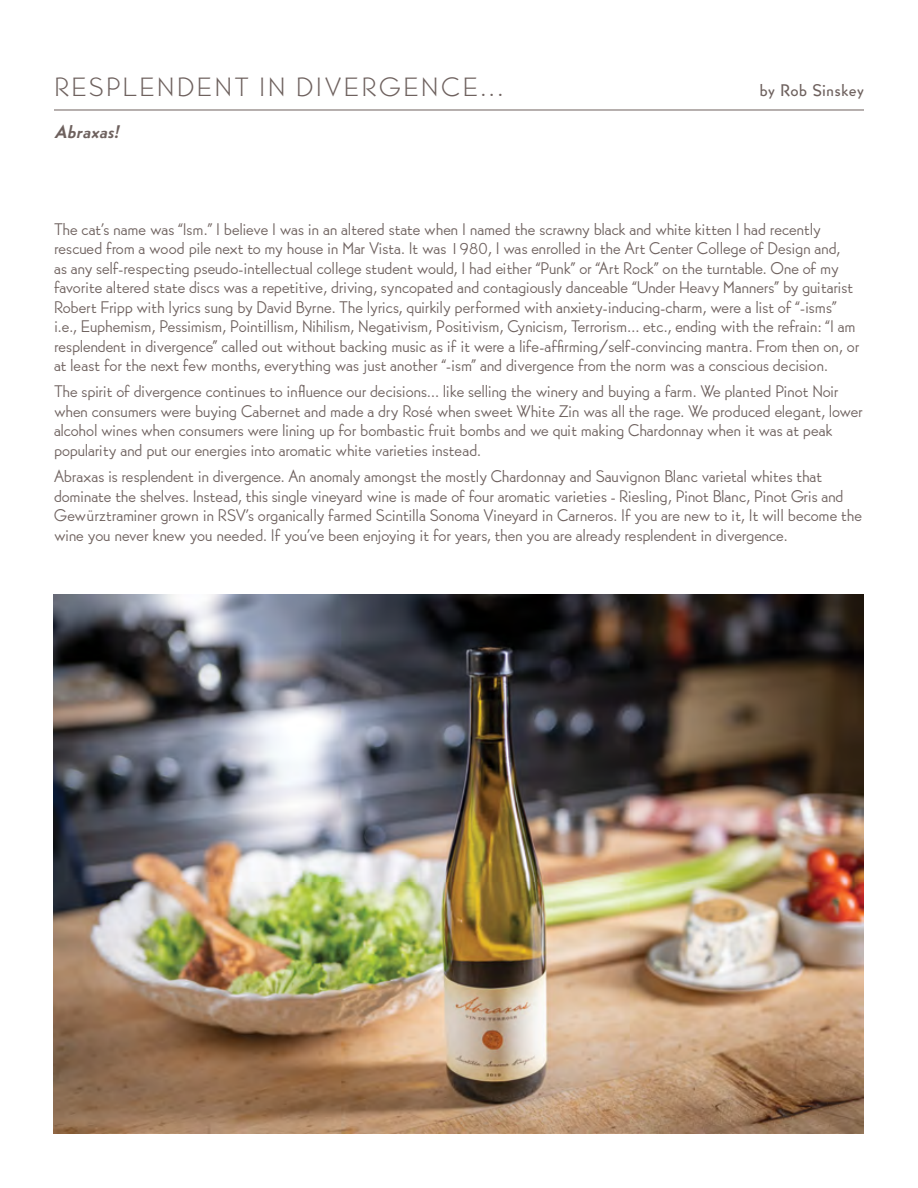
<style>
.page{position:relative;width:918px;height:1188px;background:#fff}
.page>*{position:absolute;margin:0;border:0;box-sizing:border-box;transform-origin:0 0}
.t1{font:300 25.95px "Bernhard Gothic SGOT Std";letter-spacing:.1em;color:#6e615e;scale:1.04 1}
.t2{font:italic 800 18px "Bernhard Gothic SGOT Std";letter-spacing:.005em;color:#6e615e}
.t3{font:16.5px/19.5px "Bernhard Gothic SGOT Std";letter-spacing:-.01em;color:#6e615e}
.t4{font:500 16.5px "Bernhard Gothic SGOT Std";letter-spacing:.04em;color:#6e615e}
</style>
<div class="page">
<hr style="left:54px;top:110px;width:810px;height:1px;background:#6e615e">
<img style="left:54px;top:594px;width:810px;height:540px">
<h1 class="t1" style="left:54px;top:71px;width:433px">RESPLENDENT IN DIVERGENCE...</h1>
<p class="t4" style="left:760px;top:79px;width:106px">by Rob Sinskey</p>
<p class="t2" style="left:54px;top:120px;width:67px">Abraxas!</p>
<p class="t3" style="left:54px;top:219px;width:807px">The cat’s name was “Ism.” I believe I was in an altered state when I named the scrawny black and white kitten I had recently rescued from a wood pile next to my house in Mar Vista. It was 1980, I was enrolled in the Art Center College of Design and,<br>as any self-respecting pseudo-intellectual college student would, I had either “Punk” or “Art Rock” on the turntable. One of my favorite altered state discs was a repetitive, driving, syncopated and contagiously danceable “Under Heavy Manners” by guitarist Robert Fripp with lyrics sung by David Byrne. The lyrics, quirkily performed with anxiety-inducing-charm, were a list of “-isms” i.e., Euphemism, Pessimism, Pointillism, Nihilism, Negativism, Positivism, Cynicism, Terrorism… etc., ending with the refrain: “I am resplendent in divergence” called out without backing music as if it were a life-affirming/self-convincing mantra. From then on, or at least for the next few months, everything was just another “-ism” and divergence from the norm was a conscious decision.</p>
<p class="t3" style="left:54px;top:382px;width:810px">The spirit of divergence continues to influence our decisions… like selling the winery and buying a farm. We planted Pinot Noir when consumers were buying Cabernet and made a dry Rosé when sweet White Zin was all the rage. We produced elegant, lower alcohol wines when consumers were lining up for bombastic fruit bombs and we quit making Chardonnay when it was at peak popularity and put our energies into aromatic white varieties instead.</p>
<p class="t3" style="left:54px;top:467px;width:810px">Abraxas is resplendent in divergence. An anomaly amongst the mostly Chardonnay and Sauvignon Blanc varietal whites that dominate the shelves. Instead, this single vineyard wine is made of four aromatic varieties - Riesling, Pinot Blanc, Pinot Gris and Gewürztraminer grown in RSV’s organically farmed Scintilla Sonoma Vineyard in Carneros. If you are new to it, It will become the wine you never knew you needed. If you’ve been enjoying it for years, then you are already resplendent in divergence.</p>
</div>
